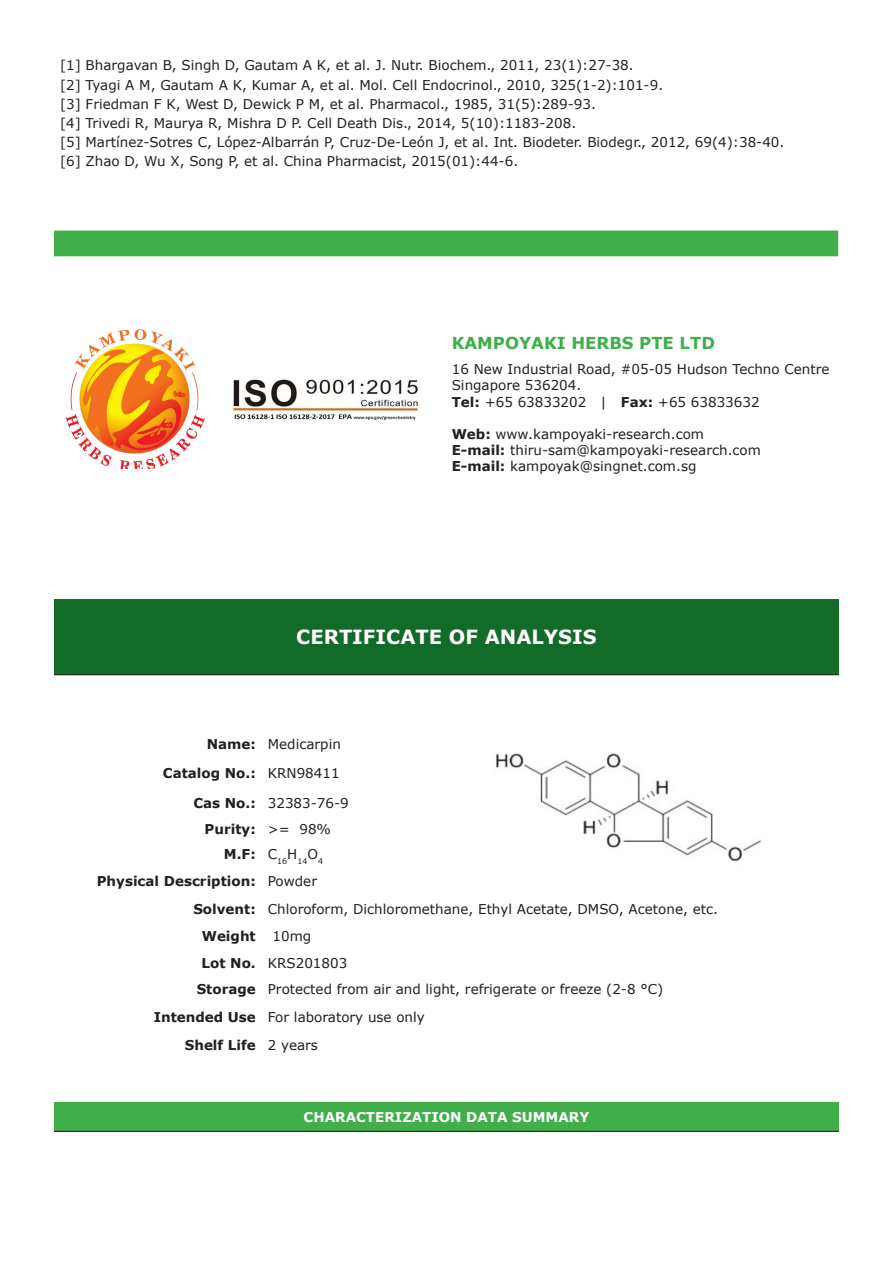
<style>
.page{position:relative;width:893px;height:1263px;background:#fff}
.page>*{position:absolute;margin:0;border:0;box-sizing:border-box;transform-origin:0 0}
.t1{font:700 19.5px "Verdana";color:#fff}
.t2{font:700 16.5px "Verdana";color:#40ae49}
.t3{font:13.5px "Verdana";color:#231f20}
.t4{font:700 13.5px "Verdana";color:#231f20}
.t5{font:700 13.5px "Verdana";color:#fff}
.t6{font:7.8px "Verdana";color:#231f20}
.s1{font-weight:700}
</style>
<div class="page">
<div style="left:54px;top:231px;width:784px;height:25px;background:#40ae49"></div>
<img style="left:65px;top:329px;width:140px;height:140px">
<img style="left:232px;top:379px;width:187px;height:41px">
<div style="left:54px;top:599px;width:785px;height:76px;background:#136b29"></div>
<hr style="left:54px;top:674px;width:208px;height:1px;background:#231f20">
<hr style="left:262px;top:674px;width:208px;height:1px;background:#231f20">
<hr style="left:470px;top:674px;width:369px;height:1px;background:#231f20">
<img style="left:496px;top:753px;width:266px;height:109px">
<div style="left:54px;top:1102px;width:785px;height:29px;background:#40ae49"></div>
<hr style="left:54px;top:1131px;width:392px;height:1px;background:#231f20">
<hr style="left:446px;top:1131px;width:393px;height:1px;background:#231f20">
<p class="t3" style="left:60px;top:57px;width:575px">[1] Bhargavan B, Singh D, Gautam A K, et al. J. Nutr. Biochem., 2011, 23(1):27-38.</p>
<p class="t3" style="left:60px;top:76px;width:605px">[2] Tyagi A M, Gautam A K, Kumar A, et al. Mol. Cell Endocrinol., 2010, 325(1-2):101-9.</p>
<p class="t3" style="left:60px;top:95px;width:537px">[3] Friedman F K, West D, Dewick P M, et al. Pharmacol., 1985, 31(5):289-93.</p>
<p class="t3" style="left:60px;top:114px;width:518px">[4] Trivedi R, Maurya R, Mishra D P. Cell Death Dis., 2014, 5(10):1183-208.</p>
<p class="t3" style="left:60px;top:134px;width:726px">[5] Martínez-Sotres C, López-Albarrán P, Cruz-De-León J, et al. Int. Biodeter. Biodegr., 2012, 69(4):38-40.</p>
<p class="t3" style="left:60px;top:153px;width:460px">[6] Zhao D, Wu X, Song P, et al. China Pharmacist, 2015(01):44-6.</p>
<p class="t2" style="left:452px;top:332px;width:265px">KAMPOYAKI HERBS PTE LTD</p>
<p class="t3" style="left:452px;top:361px;width:379px">16 New Industrial Road, #05-05 Hudson Techno Centre</p>
<p class="t3" style="left:452px;top:377px;width:131px">Singapore 536204.</p>
<p class="t3" style="left:452px;top:393px;width:309px"><span class="s1">Tel:</span> +65 63833202 | <span class="s1">Fax:</span> +65 63833632</p>
<p class="t3" style="left:452px;top:425px;width:254px"><span class="s1">Web:</span> www.kampoyaki-research.com</p>
<p class="t3" style="left:452px;top:442px;width:311px"><span class="s1">E-mail:</span> thiru-sam@kampoyaki-research.com</p>
<p class="t3" style="left:452px;top:458px;width:246px"><span class="s1">E-mail:</span> kampoyak@singnet.com.sg</p>
<p class="t1" style="left:296px;top:624px;width:302px">CERTIFICATE OF ANALYSIS</p>
<p class="t4" style="left:207px;top:735px;width:51px">Name:</p>
<p class="t3" style="left:268px;top:735px;width:75px">Medicarpin</p>
<p class="t4" style="left:163px;top:764px;width:94px">Catalog No.:</p>
<p class="t3" style="left:268px;top:765px;width:73px">KRN98411</p>
<p class="t4" style="left:193px;top:794px;width:64px">Cas No.:</p>
<p class="t3" style="left:268px;top:794px;width:82px">32383-76-9</p>
<p class="t4" style="left:205px;top:820px;width:53px">Purity:</p>
<p class="t3" style="left:268px;top:821px;width:65px">&gt;= 98%</p>
<p class="t4" style="left:224px;top:846px;width:33px">M.F:</p>
<p class="t6" style="left:268px;top:856px;width:57px"><sup>C</sup>16<sup>H</sup>14<sup>O</sup>4</p>
<p class="t4" style="left:97px;top:872px;width:161px">Physical Description:</p>
<p class="t3" style="left:268px;top:872px;width:51px">Powder</p>
<p class="t4" style="left:193px;top:900px;width:64px">Solvent:</p>
<p class="t3" style="left:268px;top:900px;width:452px">Chloroform, Dichloromethane, Ethyl Acetate, DMSO, Acetone, etc.</p>
<p class="t4" style="left:202px;top:928px;width:56px">Weight</p>
<p class="t3" style="left:273px;top:928px;width:40px">10mg</p>
<p class="t4" style="left:202px;top:954px;width:56px">Lot No.</p>
<p class="t3" style="left:268px;top:954px;width:81px">KRS201803</p>
<p class="t4" style="left:197px;top:980px;width:61px">Storage</p>
<p class="t3" style="left:268px;top:981px;width:397px">Protected from air and light, refrigerate or freeze (2-8 °C)</p>
<p class="t4" style="left:154px;top:1008px;width:104px">Intended Use</p>
<p class="t3" style="left:268px;top:1008px;width:159px">For laboratory use only</p>
<p class="t4" style="left:185px;top:1036px;width:72px">Shelf Life</p>
<p class="t3" style="left:268px;top:1036px;width:52px">2 years</p>
<p class="t5" style="left:304px;top:1108px;width:287px">CHARACTERIZATION DATA SUMMARY</p>
</div>
